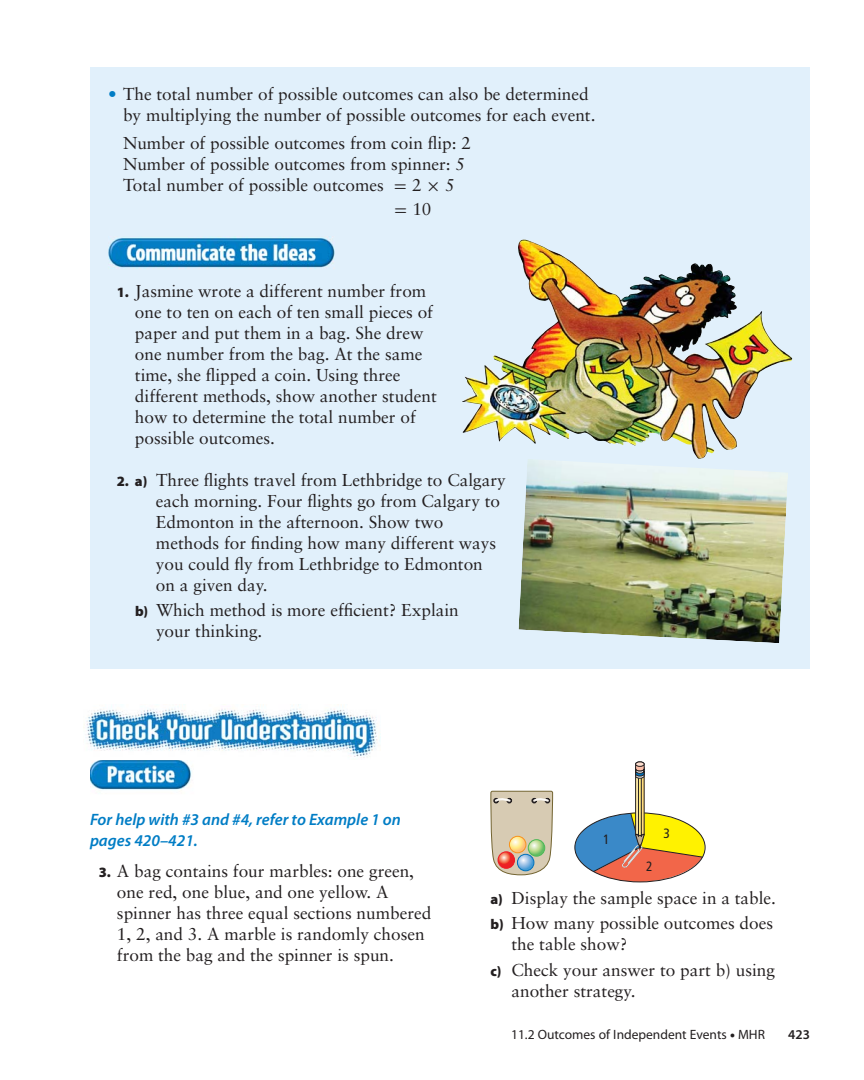
<style>
.page{position:relative;width:864px;height:1080px;background:#fff}
.page>*{position:absolute;margin:0;border:0;box-sizing:border-box;transform-origin:0 0}
.t1{font:17.25px/21px "Sabon";color:#231f20}
.t2{font:italic 600 16.5px/21px "Myriad Pro";color:#007dc5}
.t3{font:13.5px "Myriad Pro";color:#231f20}
.t4{font:condensed 13.5px "Frutiger";color:#231f20}
.t5{font:600 13.5px "Myriad Pro";color:#231f20}
.s1{color:#007dc5}
.s2{font-family:"Uni Math"}
.s3{font-family:"Myriad Pro";font-weight:900;font-size:14.25px}
.s4{font-weight:900}
</style>
<div class="page">
<img style="left:83px;top:704px;width:297px;height:54px">
<img style="left:90px;top:760px;width:102px;height:30px">
<svg style="left:575px;top:761px;width:130px;height:121px"></svg>
<svg style="left:490px;top:790px;width:63px;height:86px;background:#d2c7b1"></svg>
<svg style="left:528px;top:840px;width:17px;height:16px"></svg>
<div style="left:528px;top:839px;width:17px;height:18px;border:1px solid #4db857;border-radius:50%"></div>
<svg style="left:509px;top:836px;width:17px;height:17px"></svg>
<div style="left:509px;top:836px;width:17px;height:17px;border:1px solid #f7931d;border-radius:50%"></div>
<svg style="left:498px;top:852px;width:17px;height:16px"></svg>
<div style="left:498px;top:851px;width:17px;height:18px;border:1px solid #ed1c24;border-radius:50%"></div>
<svg style="left:517px;top:854px;width:17px;height:17px"></svg>
<div style="left:517px;top:854px;width:17px;height:17px;border:1px solid #0071bc;border-radius:50%"></div>
<div style="left:90px;top:68px;width:720px;height:601px;background:#e1f0fb"></div>
<img style="left:108px;top:237px;width:227px;height:31px">
<img style="left:518px;top:459px;width:270px;height:184px">
<img style="left:462px;top:311px;width:330px;height:148px">
<p class="t1" style="left:123px;top:85px;width:474px;text-indent:-15px"><span class="s1">•</span> The total number of possible outcomes can also be determined by multiplying the number of possible outcomes for each event.</p>
<p class="t1" style="left:123px;top:134px;width:349px">Number of possible outcomes from coin flip: 2<br>Number of possible outcomes from spinner: 5<br>Total number of possible outcomes <span class="s2">=</span> 2 <span class="s2">×</span> 5</p>
<p class="t1" style="left:394px;top:200px;width:39px"><span class="s2">=</span> 10</p>
<p class="t1" style="left:135px;top:282px;width:303px;text-indent:-18px"><span class="s3">1.</span> Jasmine wrote a different number from one to ten on each of ten small pieces of paper and put them in a bag. She drew one number from the bag. At the same time, she flipped a coin. Using three different methods, show another student how to determine the total number of possible outcomes.</p>
<p class="t1" style="left:156px;top:471px;width:351px;text-indent:-39px"><span class="s3">2. a)</span> Three flights travel from Lethbridge to Calgary each morning. Four flights go from Calgary to Edmonton in the afternoon. Show two methods for finding how many different ways you could fly from Lethbridge to Edmonton on a given day.</p>
<p class="t1" style="left:156px;top:601px;width:304px;text-indent:-21px"><span class="s3">b)</span> Which method is more efficient? Explain your thinking.</p>
<p class="t2" style="left:90px;top:810px;width:312px">For help with #3 and #4, refer to Example 1 on pages 420–421.</p>
<p class="t1" style="left:117px;top:862px;width:316px;text-indent:-18px"><span class="s3">3.</span> A bag contains four marbles: one green, one red, one blue, and one yellow. A spinner has three equal sections numbered 1, 2, and 3. A marble is randomly chosen from the bag and the spinner is spun.</p>
<p class="t4" style="left:603px;top:834px;width:8px">1</p>
<p class="t4" style="left:646px;top:861px;width:8px">2</p>
<p class="t4" style="left:664px;top:828px;width:8px">3</p>
<p class="t1" style="left:490px;top:886px;width:287px;line-height:25.5px"><span class="s3">a)</span> Display the sample space in a table. <span class="s3">b)</span> How many possible outcomes does</p>
<p class="t1" style="left:490px;top:933px;width:286px;line-height:25.5px;text-indent:21px">the table show?<br><span class="s3">c)</span> Check your answer to part b) using</p>
<p class="t1" style="left:511px;top:982px;width:125px">another strategy.</p>
<p class="t3" style="left:511px;top:1030px;width:255px">11.2 Outcomes of Independent Events <span class="s4">•</span> MHR</p>
<p class="t5" style="left:788px;top:1030px;width:23px">423</p>
</div>
